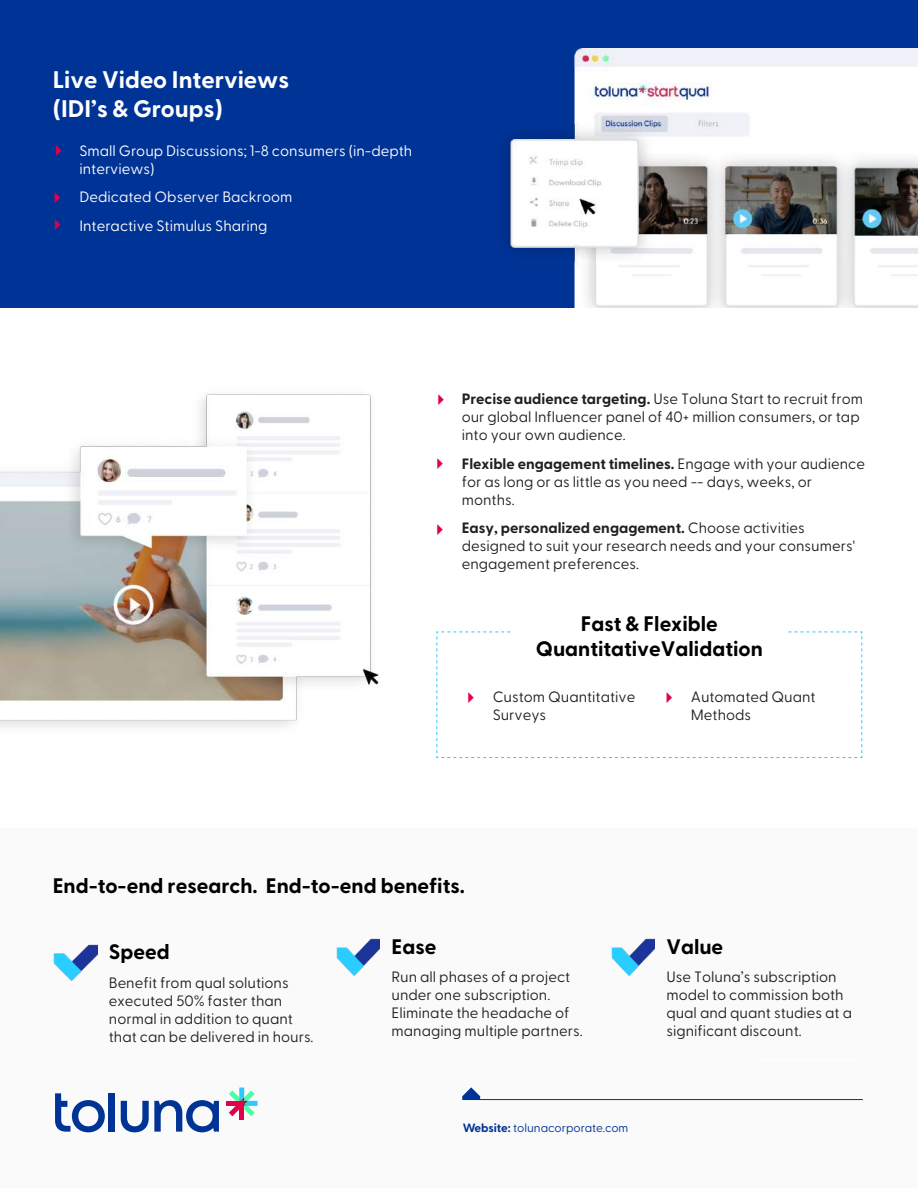
<style>
.page{position:relative;width:918px;height:1188px;background:#fff}
.page>*{position:absolute;margin:0;border:0;box-sizing:border-box;transform-origin:0 0}
.t1{font:700 24px/28.8px "Greycliff CF";color:#fff}
.t2{font:700 21px/25.2px "Greycliff CF";color:#000;text-align:center}
.t3{font:15px/18px "Greycliff CF";color:#221f20}
.t4{font:15px/18px "Greycliff CF";color:#fff}
.t5{font:12px "Greycliff CF";color:#003396}
.s1{font-weight:700}
</style>
<div class="page">
<div style="left:0;top:828px;width:918px;height:360px;background:#fafafa"></div>
<div style="left:0;top:0;width:918px;height:308px;background:#003396"></div>
<div style="left:109px;top:1093px;width:6px;height:39px;background:#003396"></div>
<svg style="left:121px;top:1100px;width:98px;height:32px"></svg>
<svg style="left:55px;top:1093px;width:50px;height:39px"></svg>
<div style="left:226px;top:1101px;width:18px;height:5px;background:#e10049"></div>
<div style="left:239px;top:1101px;width:5px;height:18px;background:#e10049"></div>
<svg style="left:229px;top:1088px;width:29px;height:28px"></svg>
<hr style="left:463px;top:1099px;width:400px;height:1px;background:#003396">
<svg style="left:462px;top:1087px;width:18px;height:13px"></svg>
<hr style="left:763px;top:1060px;width:93px;height:1px;background:#fff">
<img style="left:0;top:393px;width:379px;height:334px">
<img style="left:506px;top:48px;width:412px;height:260px">
<img style="left:54px;top:944px;width:43px;height:37px">
<img style="left:337px;top:939px;width:43px;height:37px">
<img style="left:611px;top:939px;width:44px;height:37px">
<svg style="left:436px;top:631px;width:427px;height:127px"></svg>
<h1 class="t1" style="left:53px;top:66px;width:238px">Live Video Interviews (IDI’s &amp; Groups)</h1>
<p class="t4" style="left:79px;top:142px;width:334px">Small Group Discussions; 1-8 consumers (in-depth interviews)</p>
<p class="t4" style="left:79px;top:183px;width:214px;line-height:28.5px">Dedicated Observer Backroom<br>Interactive Stimulus Sharing</p>
<p class="t3" style="left:462px;top:390px;width:403px"><span class="s1">Precise audience targeting.</span> Use Toluna Start to recruit from our global Influencer panel of 40+ million consumers, or tap into your own audience.</p>
<p class="t3" style="left:462px;top:455px;width:405px"><span class="s1">Flexible engagement timelines.</span> Engage with your audience for as long or as little as you need -- days, weeks, or months.</p>
<p class="t3" style="left:462px;top:519px;width:395px"><span class="s1">Easy, personalized engagement.</span> Choose activities designed to suit your research needs and your consumers' engagement preferences.</p>
<h2 class="t2" style="left:536px;top:612px;width:229px">Fast &amp; Flexible<br>Quantitative Validation</h2>
<p class="t3" style="left:493px;top:688px;width:144px">Custom Quantitative<br>Surveys</p>
<p class="t3" style="left:691px;top:688px;width:126px">Automated Quant<br>Methods</p>
<h2 class="t2" style="left:53px;top:874px;width:414px">End-to-end research. End-to-end benefits.</h2>
<h2 class="t2" style="left:109px;top:940px;width:62px">Speed</h2>
<p class="t3" style="left:109px;top:973px;width:206px">Benefit from qual solutions executed 50% faster than normal in addition to quant that can be delivered in hours.</p>
<h2 class="t2" style="left:392px;top:934px;width:46px">Ease</h2>
<p class="t3" style="left:392px;top:968px;width:193px">Run all phases of a project under one subscription.<br>Eliminate the headache of managing multiple partners.</p>
<p class="t5" style="left:463px;top:1121px;width:167px"><span class="s1">Website:</span> tolunacorporate.com</p>
<h2 class="t2" style="left:666px;top:934px;width:58px">Value</h2>
<p class="t3" style="left:666px;top:968px;width:187px">Use Toluna’s subscription model to commission both qual and quant studies at a significant discount.</p>
</div>
